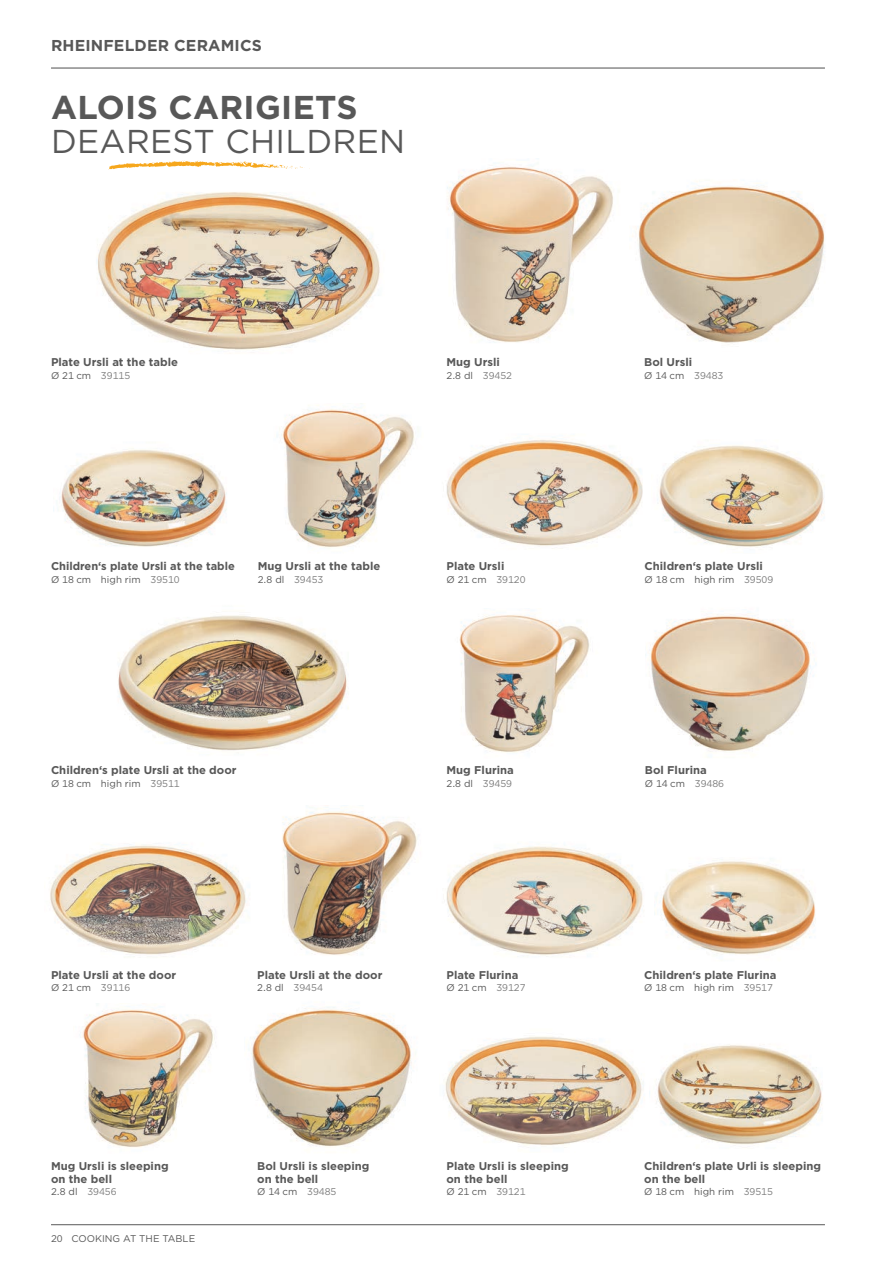
<style>
.page{position:relative;width:893px;height:1263px;background:#fff}
.page>*{position:absolute;margin:0;border:0;box-sizing:border-box;transform-origin:0 0}
.t1{font:33px "Gotham";letter-spacing:.01em;color:#585858}
.t2{font:700 33px "Gotham";letter-spacing:.01em;color:#585858}
.t3{font:700 15.75px "Gotham";letter-spacing:.01em;color:#585858}
.t4{font:700 11.25px/12.8px "Gotham";color:#585858}
.t5{font:9.75px "Gotham";color:#585858}
.s1{color:#7d7d7d}
</style>
<div class="page">
<img style="left:446px;top:440px;width:196px;height:106px">
<img style="left:659px;top:445px;width:165px;height:102px">
<img style="left:632px;top:181px;width:193px;height:162px">
<img style="left:447px;top:165px;width:166px;height:178px">
<img style="left:446px;top:846px;width:197px;height:110px">
<img style="left:661px;top:861px;width:155px;height:94px">
<img style="left:645px;top:613px;width:171px;height:139px">
<img style="left:459px;top:615px;width:131px;height:138px">
<img style="left:50px;top:844px;width:196px;height:111px">
<img style="left:118px;top:615px;width:231px;height:138px">
<img style="left:282px;top:808px;width:135px;height:147px">
<img style="left:445px;top:1036px;width:199px;height:112px">
<img style="left:656px;top:1044px;width:166px;height:101px">
<img style="left:250px;top:1007px;width:162px;height:140px">
<img style="left:82px;top:1003px;width:133px;height:145px">
<img style="left:97px;top:192px;width:283px;height:158px">
<img style="left:277px;top:405px;width:137px;height:143px">
<img style="left:61px;top:448px;width:166px;height:99px">
<svg style="left:108px;top:161px;width:202px;height:9px"></svg>
<hr style="left:51px;top:1224px;width:774px;height:1px;background:#585858">
<hr style="left:51px;top:68px;width:774px;height:1px;background:#585858">
<h2 class="t3" style="left:51px;top:35px;width:212px">RHEINFELDER CERAMICS</h2>
<h1 class="t2" style="left:51px;top:85px;width:308px">ALOIS CARIGIETS</h1>
<h1 class="t1" style="left:51px;top:120px;width:356px">DEAREST CHILDREN</h1>
<p class="t4" style="left:51px;top:356px;width:129px">Plate Ursli at the table</p>
<p class="t5" style="left:51px;top:369px;width:81px">Ø 21 cm <span class="s1">39115</span></p>
<p class="t4" style="left:446px;top:356px;width:55px">Mug Ursli</p>
<p class="t5" style="left:446px;top:369px;width:67px">2.8 dl <span class="s1">39452</span></p>
<p class="t4" style="left:644px;top:356px;width:50px">Bol Ursli</p>
<p class="t5" style="left:644px;top:369px;width:81px">Ø 14 cm <span class="s1">39483</span></p>
<p class="t4" style="left:51px;top:560px;width:185px">Children‘s plate Ursli at the table</p>
<p class="t5" style="left:51px;top:573px;width:130px">Ø 18 cm high rim <span class="s1">39510</span></p>
<p class="t4" style="left:258px;top:560px;width:124px">Mug Ursli at the table</p>
<p class="t5" style="left:258px;top:573px;width:67px">2.8 dl <span class="s1">39453</span></p>
<p class="t4" style="left:446px;top:560px;width:59px">Plate Ursli</p>
<p class="t5" style="left:446px;top:573px;width:81px">Ø 21 cm <span class="s1">39120</span></p>
<p class="t4" style="left:645px;top:560px;width:120px">Children‘s plate Ursli</p>
<p class="t5" style="left:645px;top:573px;width:130px">Ø 18 cm high rim <span class="s1">39509</span></p>
<p class="t4" style="left:51px;top:764px;width:187px">Children‘s plate Ursli at the door</p>
<p class="t5" style="left:51px;top:777px;width:130px">Ø 18 cm high rim <span class="s1">39511</span></p>
<p class="t4" style="left:446px;top:764px;width:69px">Mug Flurina</p>
<p class="t5" style="left:446px;top:777px;width:67px">2.8 dl <span class="s1">39459</span></p>
<p class="t4" style="left:645px;top:764px;width:63px">Bol Flurina</p>
<p class="t5" style="left:645px;top:777px;width:81px">Ø 14 cm <span class="s1">39486</span></p>
<p class="t4" style="left:51px;top:968px;width:127px">Plate Ursli at the door</p>
<p class="t5" style="left:51px;top:982px;width:81px">Ø 21 cm <span class="s1">39116</span></p>
<p class="t4" style="left:257px;top:968px;width:127px">Plate Ursli at the door</p>
<p class="t5" style="left:257px;top:982px;width:67px">2.8 dl <span class="s1">39454</span></p>
<p class="t4" style="left:446px;top:968px;width:73px">Plate Flurina</p>
<p class="t5" style="left:446px;top:982px;width:81px">Ø 21 cm <span class="s1">39127</span></p>
<p class="t4" style="left:644px;top:968px;width:134px">Children‘s plate Flurina</p>
<p class="t5" style="left:644px;top:982px;width:130px">Ø 18 cm high rim <span class="s1">39517</span></p>
<p class="t4" style="left:51px;top:1159px;width:119px">Mug Ursli is sleeping on the bell</p>
<p class="t5" style="left:51px;top:1186px;width:67px">2.8 dl <span class="s1">39456</span></p>
<p class="t4" style="left:257px;top:1159px;width:114px">Bol Ursli is sleeping on the bell</p>
<p class="t5" style="left:257px;top:1186px;width:81px">Ø 14 cm <span class="s1">39485</span></p>
<p class="t4" style="left:446px;top:1159px;width:124px">Plate Ursli is sleeping on the bell</p>
<p class="t5" style="left:446px;top:1186px;width:81px">Ø 21 cm <span class="s1">39121</span></p>
<p class="t4" style="left:644px;top:1159px;width:178px">Children‘s plate Urli is sleeping on the bell</p>
<p class="t5" style="left:644px;top:1186px;width:130px">Ø 18 cm high rim <span class="s1">39515</span></p>
<p class="t5" style="left:51px;top:1232px;width:146px">20 COOKING AT THE TABLE</p>
</div>
